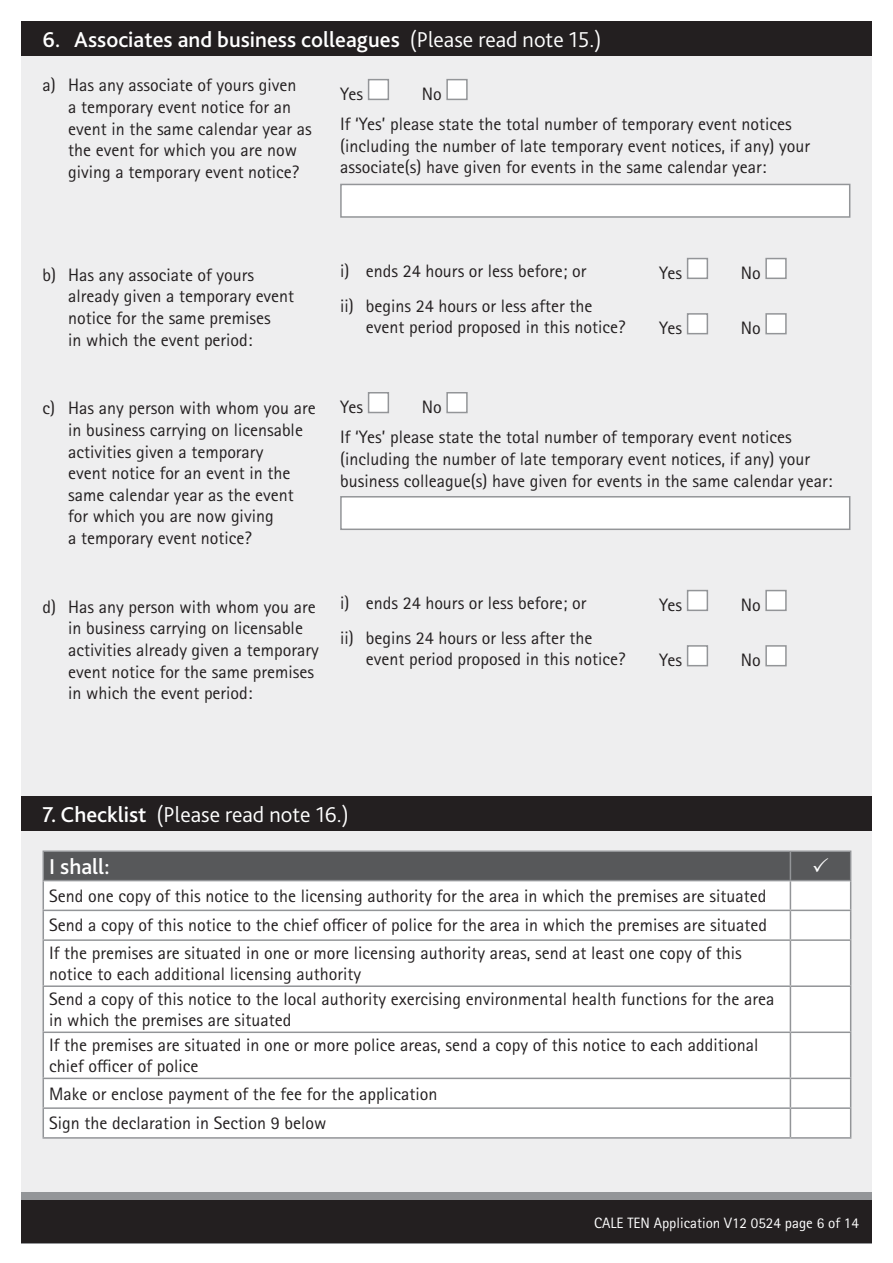
<style>
.page{position:relative;width:893px;height:1263px;background:#fff}
.page>*{position:absolute;margin:0;border:0;box-sizing:border-box;transform-origin:0 0}
.White_Questions{font:500 22.5px "Bliss";color:#fff}
.t1{font:300 22.5px "Bliss";color:#fff}
.INDENT{font:18px/21.6px "Rotis Sans Serif Pro";color:#231f20}
.Body_Text{font:18px/21.6px "Rotis Sans Serif Pro";color:#231f20}
.Body_2{font:18px/21.6px "Rotis Sans Serif Pro";color:#231f20}
.t2{font:15px "Rotis Sans Serif Pro";color:#fff}
.s1{font-weight:300}
.s2{font-weight:500}
</style>
<div class="page">
<div style="left:21px;top:23px;width:851px;height:1219px;background:#eeeeef"></div>
<div style="left:21px;top:1192px;width:851px;height:51px;background:#939598"></div>
<div style="left:21px;top:1201px;width:851px;height:42px;background:#231f20"></div>
<div style="left:21px;top:796px;width:851px;height:34px;background:#231f20"></div>
<div style="left:44px;top:941px;width:805px;height:196px;background:#fff"></div>
<hr style="left:43px;top:850px;width:747px;height:2px;background:#939598">
<hr style="left:790px;top:850px;width:61px;height:2px;background:#939598">
<hr style="left:43px;top:939px;width:747px;height:2px;background:#939598">
<hr style="left:43px;top:941px;width:1px;height:44px;background:#939598">
<hr style="left:790px;top:939px;width:61px;height:2px;background:#939598">
<hr style="left:790px;top:941px;width:1px;height:44px;background:#939598">
<hr style="left:850px;top:941px;width:1px;height:44px;background:#939598">
<hr style="left:43px;top:985px;width:747px;height:2px;background:#939598">
<hr style="left:43px;top:987px;width:1px;height:44px;background:#939598">
<hr style="left:790px;top:985px;width:61px;height:2px;background:#939598">
<hr style="left:790px;top:987px;width:1px;height:44px;background:#939598">
<hr style="left:850px;top:987px;width:1px;height:44px;background:#939598">
<hr style="left:43px;top:1031px;width:747px;height:2px;background:#939598">
<hr style="left:43px;top:1033px;width:1px;height:44px;background:#939598">
<hr style="left:790px;top:1031px;width:61px;height:2px;background:#939598">
<hr style="left:790px;top:1033px;width:1px;height:44px;background:#939598">
<hr style="left:850px;top:1033px;width:1px;height:44px;background:#939598">
<hr style="left:43px;top:1077px;width:747px;height:2px;background:#939598">
<hr style="left:790px;top:1077px;width:61px;height:2px;background:#939598">
<hr style="left:43px;top:1107px;width:747px;height:2px;background:#939598">
<svg style="left:43px;top:1079px;width:1px;height:58px"></svg>
<hr style="left:790px;top:1107px;width:61px;height:2px;background:#939598">
<svg style="left:790px;top:1079px;width:1px;height:58px"></svg>
<svg style="left:850px;top:1079px;width:1px;height:58px"></svg>
<hr style="left:43px;top:1137px;width:747px;height:2px;background:#939598">
<hr style="left:790px;top:1137px;width:61px;height:2px;background:#939598">
<div style="left:21px;top:21px;width:851px;height:34px;background:#231f20"></div>
<div style="left:368px;top:79px;width:21px;height:21px;background:#fff;border:2px solid #939598"></div>
<div style="left:446px;top:79px;width:22px;height:21px;background:#fff;border:2px solid #939598"></div>
<div style="left:340px;top:184px;width:510px;height:34px;background:#fff;border:2px solid #939598"></div>
<div style="left:687px;top:313px;width:21px;height:21px;background:#fff;border:2px solid #939598"></div>
<div style="left:765px;top:313px;width:22px;height:21px;background:#fff;border:2px solid #939598"></div>
<div style="left:687px;top:258px;width:21px;height:21px;background:#fff;border:2px solid #939598"></div>
<div style="left:765px;top:258px;width:22px;height:21px;background:#fff;border:2px solid #939598"></div>
<div style="left:368px;top:392px;width:21px;height:21px;background:#fff;border:2px solid #939598"></div>
<div style="left:446px;top:392px;width:22px;height:21px;background:#fff;border:2px solid #939598"></div>
<div style="left:340px;top:496px;width:510px;height:34px;background:#fff;border:2px solid #939598"></div>
<div style="left:687px;top:645px;width:21px;height:21px;background:#fff;border:2px solid #939598"></div>
<div style="left:765px;top:645px;width:22px;height:21px;background:#fff;border:2px solid #939598"></div>
<div style="left:687px;top:590px;width:21px;height:21px;background:#fff;border:2px solid #939598"></div>
<div style="left:765px;top:590px;width:22px;height:21px;background:#fff;border:2px solid #939598"></div>
<svg style="left:43px;top:852px;width:808px;height:87px;background:#c5c5c6"></svg>
<p class="White_Questions" style="left:43px;top:25px;width:560px">6. Associates and business colleagues <span class="s1">(Please read note 15.)</span></p>
<p class="Body_2" style="left:340px;top:83px;width:24px">Yes</p>
<p class="Body_2" style="left:422px;top:83px;width:21px">No</p>
<p class="Body_2" style="left:340px;top:114px;width:471px">If ‘Yes’ please state the total number of temporary event notices (including the number of late temporary event notices, if any) your associate(s) have given for events in the same calendar year:</p>
<p class="INDENT" style="left:68px;top:75px;width:245px;text-indent:-26px">a) Has any associate of yours given<br>a temporary event notice for an event in the same calendar year as the event for which you are now giving a temporary event notice?</p>
<p class="INDENT" style="left:68px;top:264px;width:228px;text-indent:-26px">b) Has any associate of yours already given a temporary event notice for the same premises<br>in which the event period:</p>
<p class="INDENT" style="left:68px;top:398px;width:249px;text-indent:-26px">c) Has any person with whom you are in business carrying on licensable activities given a temporary<br>event notice for an event in the same calendar year as the event for which you are now giving<br>a temporary event notice?</p>
<p class="INDENT" style="left:68px;top:596px;width:252px;text-indent:-26px">d) Has any person with whom you are in business carrying on licensable activities already given a temporary event notice for the same premises in which the event period:</p>
<p class="INDENT" style="left:340px;top:261px;width:248px">i) ends 24 hours or less before; or</p>
<p class="INDENT" style="left:659px;top:262px;width:24px">Yes</p>
<p class="INDENT" style="left:741px;top:262px;width:21px">No</p>
<p class="INDENT" style="left:366px;top:295px;width:261px;text-indent:-26px">ii) begins 24 hours or less after the event period proposed in this notice?</p>
<p class="INDENT" style="left:659px;top:318px;width:24px">Yes</p>
<p class="INDENT" style="left:741px;top:318px;width:21px">No</p>
<p class="Body_2" style="left:340px;top:396px;width:24px">Yes</p>
<p class="Body_2" style="left:422px;top:396px;width:21px">No</p>
<p class="Body_2" style="left:340px;top:427px;width:494px">If ‘Yes’ please state the total number of temporary event notices (including the number of late temporary event notices, if any) your business colleague(s) have given for events in the same calendar year:</p>
<p class="INDENT" style="left:340px;top:593px;width:248px">i) ends 24 hours or less before; or</p>
<p class="INDENT" style="left:659px;top:594px;width:24px">Yes</p>
<p class="INDENT" style="left:741px;top:594px;width:21px">No</p>
<p class="INDENT" style="left:366px;top:627px;width:261px;text-indent:-26px">ii) begins 24 hours or less after the event period proposed in this notice?</p>
<p class="INDENT" style="left:659px;top:650px;width:24px">Yes</p>
<p class="INDENT" style="left:741px;top:650px;width:21px">No</p>
<p class="t1" style="left:43px;top:800px;width:308px"><span class="s2">7. Checklist</span> (Please read note 16.)</p>
<p class="White_Questions" style="left:49px;top:853px;width:62px">I shall:</p>
<p class="Body_Text" style="left:49px;top:885px;width:719px">Send one copy of this notice to the licensing authority for the area in which the premises are situated</p>
<p class="Body_Text" style="left:49px;top:915px;width:719px">Send a copy of this notice to the chief officer of police for the area in which the premises are situated</p>
<p class="Body_Text" style="left:49px;top:942px;width:694px">If the premises are situated in one or more licensing authority areas, send at least one copy of this notice to each additional licensing authority</p>
<p class="Body_Text" style="left:49px;top:988px;width:727px">Send a copy of this notice to the local authority exercising environmental health functions for the area in which the premises are situated</p>
<p class="Body_Text" style="left:49px;top:1034px;width:711px">If the premises are situated in one or more police areas, send a copy of this notice to each additional chief officer of police</p>
<p class="Body_Text" style="left:49px;top:1083px;width:390px">Make or enclose payment of the fee for the application</p>
<p class="Body_Text" style="left:49px;top:1112px;width:279px">Sign the declaration in Section 9 below</p>
<p class="t2" style="left:594px;top:1214px;width:266px">CALE TEN Application V12 0524 page 6 of 14</p>
</div>
